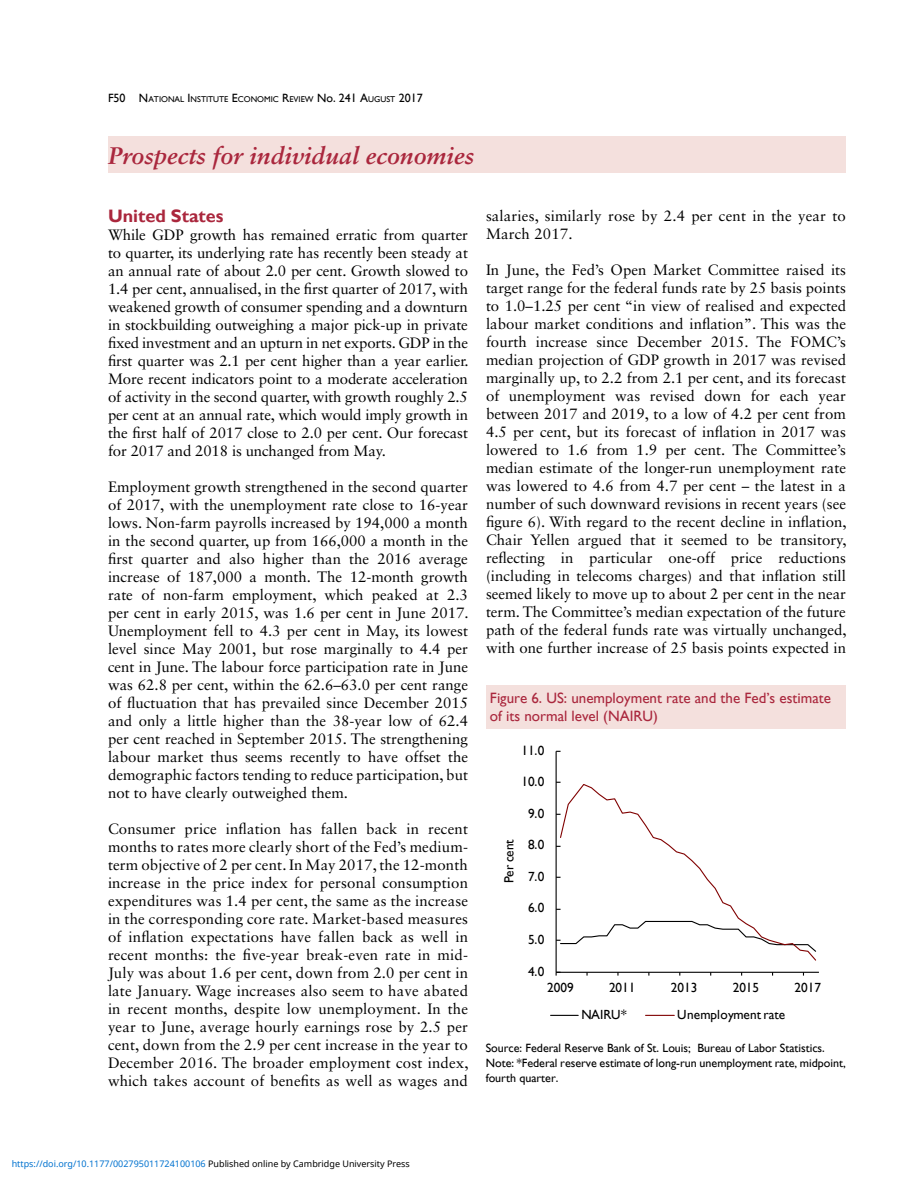
<style>
.page{position:relative;width:918px;height:1188px;background:#fff}
.page>*{position:absolute;margin:0;border:0;box-sizing:border-box;transform-origin:0 0}
.t1{font:italic 700 24px "Sabon LT Std";color:#aa273d}
.t2{font:700 18px "Gill Sans";color:#aa273d}
.t3{font:15px/18px "Sabon LT Std";color:#000;text-align:justify}
.t4{font:15px/18px "Gill Sans";color:#aa273d}
.t5{font:13.2px "Gill Sans";color:#000}
.t6{font:12px/15px "Gill Sans";color:#000}
.t7{font:9px "Noto Sans";color:#0172cf}
.t8{font:8.4px "Gill Sans";color:#000}
.s1{font-size:12px}
.s2{color:#000}
</style>
<div class="page">
<div style="left:108px;top:137px;width:738px;height:36px;background:#f4e0dd"></div>
<div style="left:486px;top:685px;width:360px;height:43px;background:#f4e0dd"></div>
<hr style="left:556px;top:751px;width:1px;height:221px;background:#000">
<hr style="left:556px;top:972px;width:263px;height:1px;background:#000">
<svg style="left:559px;top:784px;width:258px;height:177px"></svg>
<svg style="left:551px;top:1015px;width:27px;height:1px"></svg>
<svg style="left:646px;top:1015px;width:28px;height:1px"></svg>
<p class="t8" style="left:108px;top:94px;width:316px"><span class="s1">F50</span> <span class="s1">N</span>ATIONAL <span class="s1">I</span> NSTITUTE <span class="s1">E</span>CONOMIC <span class="s1">R</span>EVIEW <span class="s1">No. 241</span> <span class="s1">A</span>UGUST <span class="s1">2017</span></p>
<h1 class="t1" style="left:108px;top:141px;width:368px">Prospects for individual economies</h1>
<p class="t2" style="left:108px;top:205px;width:117px">United States</p>
<p class="t3" style="left:108px;top:226px;width:362px">While GDP growth has remained erratic from quarter to quarter, its underlying rate has recently been steady at an annual rate of about 2.0 per cent. Growth slowed to 1.4 per cent, annualised, in the first quarter of 2017, with weakened growth of consumer spending and a downturn in stockbuilding outweighing a major pick-up in private fixed investment and an upturn in net exports. GDP in the first quarter was 2.1 per cent higher than a year earlier.<br>More recent indicators point to a moderate acceleration of activity in the second quarter, with growth roughly 2.5 per cent at an annual rate, which would imply growth in the first half of 2017 close to 2.0 per cent. Our forecast for 2017 and 2018 is unchanged from May.</p>
<p class="t3" style="left:108px;top:478px;width:362px">Employment growth strengthened in the second quarter of 2017, with the unemployment rate close to 16-year lows. Non-farm payrolls increased by 194,000 a month in the second quarter, up from 166,000 a month in the first quarter and also higher than the 2016 average increase of 187,000 a month. The 12-month growth rate of non-farm employment, which peaked at 2.3 per cent in early 2015, was 1.6 per cent in June 2017.<br>Unemployment fell to 4.3 per cent in May, its lowest level since May 2001, but rose marginally to 4.4 per cent in June. The labour force participation rate in June was 62.8 per cent, within the 62.6–63.0 per cent range of fluctuation that has prevailed since December 2015 and only a little higher than the 38-year low of 62.4 per cent reached in September 2015. The strengthening labour market thus seems recently to have offset the demographic factors tending to reduce participation, but not to have clearly outweighed them.</p>
<p class="t3" style="left:108px;top:820px;width:362px">Consumer price inflation has fallen back in recent months to rates more clearly short of the Fed’s medium&shy;term objective of 2 per cent. In May 2017, the 12-month increase in the price index for personal consumption expenditures was 1.4 per cent, the same as the increase in the corresponding core rate. Market-based measures of inflation expectations have fallen back as well in recent months: the five-year break-even rate in mid-July was about 1.6 per cent, down from 2.0 per cent in late January. Wage increases also seem to have abated in recent months, despite low unemployment. In the year to June, average hourly earnings rose by 2.5 per cent, down from the 2.9 per cent increase in the year to December 2016. The broader employment cost index, which takes account of benefits as well as wages and</p>
<p class="t3" style="left:486px;top:207px;width:361px">salaries, similarly rose by 2.4 per cent in the year to<br>March 2017.</p>
<p class="t3" style="left:486px;top:261px;width:362px">In June, the Fed’s Open Market Committee raised its target range for the federal funds rate by 25 basis points to 1.0–1.25 per cent “in view of realised and expected labour market conditions and inflation”. This was the fourth increase since December 2015. The FOMC’s median projection of GDP growth in 2017 was revised marginally up, to 2.2 from 2.1 per cent, and its forecast of unemployment was revised down for each year between 2017 and 2019, to a low of 4.2 per cent from 4.5 per cent, but its forecast of inflation in 2017 was lowered to 1.6 from 1.9 per cent. The Committee’s median estimate of the longer-run unemployment rate was lowered to 4.6 from 4.7 per cent – the latest in a number of such downward revisions in recent years (see figure 6). With regard to the recent decline in inflation, Chair Yellen argued that it seemed to be transitory, reflecting in particular one-off price reductions (including in telecoms charges) and that inflation still seemed likely to move up to about 2 per cent in the near term. The Committee’s median expectation of the future path of the federal funds rate was virtually unchanged, with one further increase of 25 basis points expected in</p>
<p class="t4" style="left:490px;top:689px;width:342px">Figure 6. US: unemployment rate and the Fed’s estimate of its normal level (NAIRU)</p>
<p class="t5" style="left:521px;top:743px;width:25px">11.0</p>
<p class="t5" style="left:521px;top:774px;width:25px">10.0</p>
<p class="t5" style="left:501px;top:883px;width:46px;rotate:-90deg">Per cent</p>
<p class="t5" style="left:528px;top:806px;width:18px">9.0</p>
<p class="t5" style="left:528px;top:837px;width:18px">8.0</p>
<p class="t5" style="left:528px;top:869px;width:18px">7.0</p>
<p class="t5" style="left:528px;top:900px;width:18px">6.0</p>
<p class="t5" style="left:528px;top:932px;width:18px">5.0</p>
<p class="t5" style="left:528px;top:963px;width:18px">4.0</p>
<p class="t5" style="left:547px;top:980px;width:28px">2009</p>
<p class="t5" style="left:609px;top:980px;width:28px">2011</p>
<p class="t5" style="left:671px;top:980px;width:28px">2013</p>
<p class="t5" style="left:733px;top:980px;width:28px">2015</p>
<p class="t5" style="left:795px;top:980px;width:28px">2017</p>
<p class="t5" style="left:581px;top:1007px;width:47px">NAIRU*</p>
<p class="t5" style="left:677px;top:1007px;width:109px">Unemployment rate</p>
<p class="t6" style="left:486px;top:1041px;width:361px">Source: Federal Reserve Bank of St. Louis; Bureau of Labor Statistics.<br>Note: *Federal reserve estimate of long-run unemployment rate, midpoint, fourth quarter.</p>
<p class="t7" style="left:12px;top:1157px;width:400px">https://doi.org/10.1177/002795011724100106 <span class="s2">Published online by Cambridge University Press</span></p>
</div>
